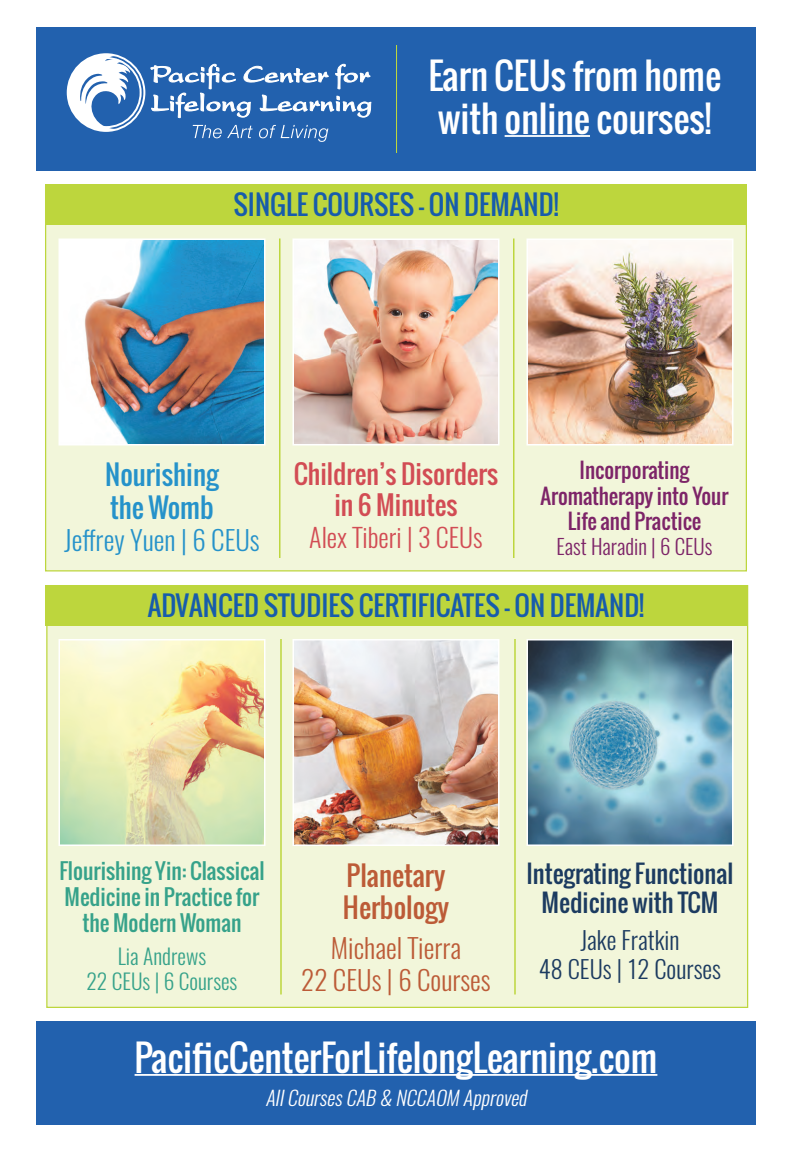
<style>
.page{position:relative;width:792px;height:1152px;background:#fff}
.page>*{position:absolute;margin:0;border:0;box-sizing:border-box;transform-origin:0 0}
.t1{font:36px/43.2px "Oswald";color:#fff}
.t2{font:27px "Oswald";color:#175cab}
.t3{font:300 27px/32.4px "Oswald";color:#bc5b37;text-align:center}
.t4{font:27px/32.4px "Oswald";color:#bc5b37}
.t5{font:27px/32.4px "Oswald";color:#2592ca}
.t6{font:300 27px "Oswald";color:#2592ca}
.t7{font:26px/31.2px "Oswald";color:#d24c54;text-align:center}
.t8{font:300 26px "Oswald";color:#d24c54}
.t9{font:24.5px/29.4px "Oswald";color:#1c3b60;text-align:center}
.t10{font:300 24.5px/29.4px "Oswald";color:#1c3b60;text-align:center}
.t11{font:21.5px/25.8px "Oswald";color:#36a28a;text-align:center}
.t12{font:300 21.5px/25.8px "Oswald";color:#36a28a;text-align:center}
.t13{font:21px/25.2px "Oswald";color:#7d2468;text-align:center}
.t14{font:300 21px "Oswald";color:#7d2468}
.t15{font:italic 300 20px "Oswald";color:#fff}
</style>
<div class="page">
<div style="left:47px;top:586px;width:701px;height:421px;background:#f2f6da"></div>
<hr style="left:280px;top:639px;width:2px;height:355px;background:#bdd63d">
<hr style="left:514px;top:639px;width:2px;height:355px;background:#bdd63d">
<div style="left:36px;top:1022px;width:720px;height:103px;background:#2261ae"></div>
<div style="left:36px;top:27px;width:720px;height:144px;background:#2261ae"></div>
<svg style="left:66px;top:53px;width:64px;height:79px"></svg>
<div style="left:67px;top:53px;width:78px;height:79px;border:2px solid #fff;border-radius:50%"></div>
<div style="left:71px;top:57px;width:71px;height:71px;border:2px solid #fff;border-radius:50%"></div>
<svg style="left:150px;top:63px;width:221px;height:79px"></svg>
<hr style="left:396px;top:45px;width:1px;height:108px;background:#bdd63d">
<hr style="left:135px;top:1074px;width:522px;height:2px;background:#fff">
<hr style="left:505px;top:135px;width:85px;height:2px;background:#fff">
<div style="left:46px;top:185px;width:700px;height:386px;background:#f2f6da"></div>
<img style="left:61px;top:241px;width:202px;height:202px">
<div style="left:58px;top:238px;width:208px;height:208px;border:2px solid #fff"></div>
<div style="left:45px;top:585px;width:702px;height:41px;background:#bdd63d"></div>
<img style="left:295px;top:241px;width:202px;height:202px">
<div style="left:292px;top:238px;width:208px;height:208px;border:2px solid #fff"></div>
<div style="left:45px;top:184px;width:702px;height:41px;background:#bdd63d"></div>
<img style="left:295px;top:642px;width:202px;height:201px">
<div style="left:292px;top:639px;width:208px;height:207px;border:2px solid #fff"></div>
<img style="left:529px;top:642px;width:202px;height:201px">
<div style="left:526px;top:639px;width:208px;height:207px;border:2px solid #fff"></div>
<hr style="left:279px;top:238px;width:1px;height:320px;background:#bdd63d">
<hr style="left:513px;top:238px;width:1px;height:320px;background:#bdd63d">
<img style="left:529px;top:241px;width:202px;height:202px">
<div style="left:526px;top:238px;width:208px;height:208px;border:2px solid #fff"></div>
<img style="left:61px;top:642px;width:202px;height:201px">
<div style="left:58px;top:639px;width:208px;height:207px;border:2px solid #fff"></div>
<p class="t1" style="left:429px;top:54px;width:294px">Earn CEUs from home with online courses!</p>
<p class="t2" style="left:233px;top:184px;width:327px">SINGLE COURSES - ON DEMAND!</p>
<p class="t13" style="left:541px;top:458px;width:189px">Incorporating<br>Aromatherapy into Your<br>Life and Practice</p>
<p class="t14" style="left:557px;top:532px;width:157px">East Haradin | 6 CEUs</p>
<p class="t7" style="left:294px;top:458px;width:206px">Children’s Disorders in 6 Minutes</p>
<p class="t8" style="left:309px;top:520px;width:175px">Alex Tiberi | 3 CEUs</p>
<p class="t5" style="left:105px;top:458px;width:115px">Nourishing the Womb</p>
<p class="t6" style="left:64px;top:522px;width:197px">Jeffrey Yuen | 6 CEUs</p>
<p class="t2" style="left:148px;top:585px;width:498px">ADVANCED STUDIES CERTIFICATES - ON DEMAND!</p>
<p class="t11" style="left:59px;top:858px;width:207px">Flourishing Yin: Classical<br>Medicine in Practice for the Modern Woman</p>
<p class="t12" style="left:87px;top:943px;width:152px">Lia Andrews<br>22 CEUs | 6 Courses</p>
<p class="t4" style="left:343px;top:859px;width:108px">Planetary<br>Herbology</p>
<p class="t3" style="left:301px;top:931px;width:191px">Michael Tierra<br>22 CEUs | 6 Courses</p>
<p class="t9" style="left:526px;top:859px;width:208px">Integrating Functional<br>Medicine with TCM</p>
<p class="t10" style="left:539px;top:925px;width:184px">Jake Fratkin<br>48 CEUs | 12 Courses</p>
<p class="t1" style="left:135px;top:1036px;width:524px">PacificCenterForLifelongLearning.com</p>
<p class="t15" style="left:265px;top:1085px;width:267px">AllCoursesCAB &amp; NCCAOM Approved</p>
</div>
